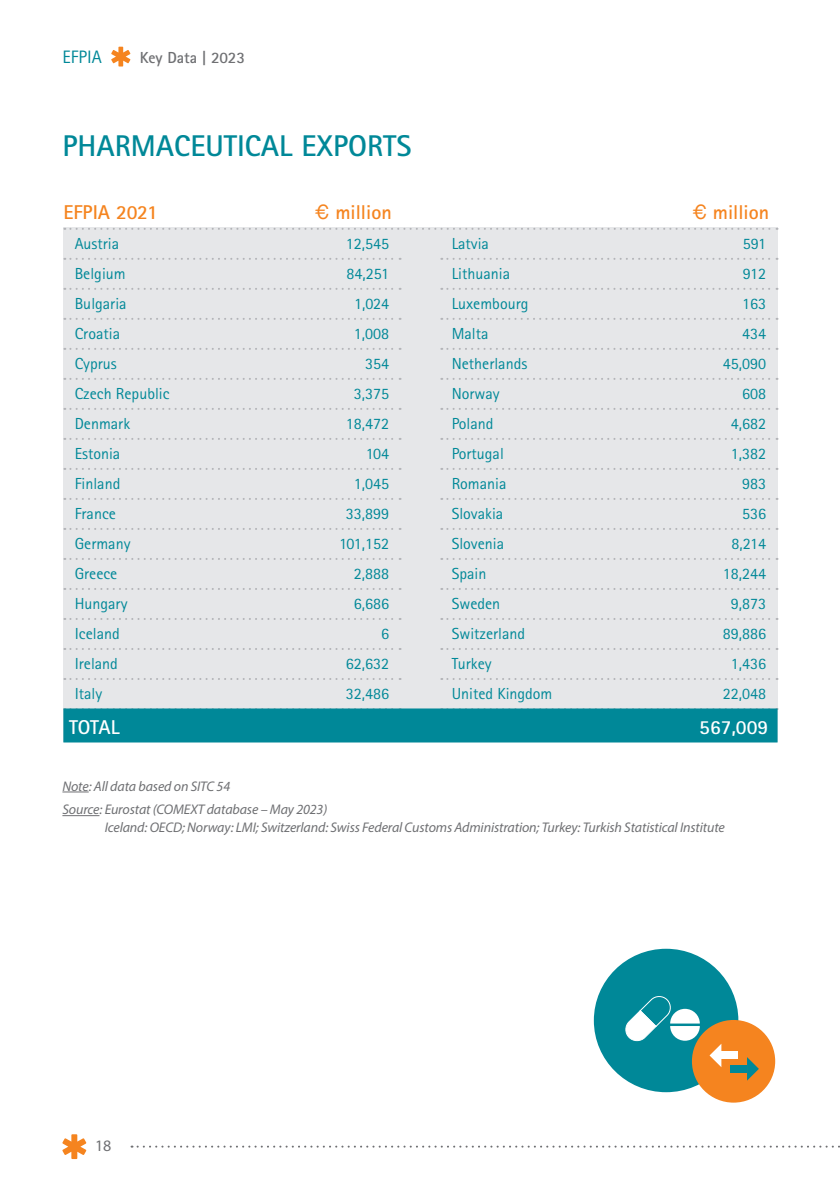
<style>
.page{position:relative;width:840px;height:1191px;background:#fff}
.page>*{position:absolute;margin:0;border:0;box-sizing:border-box;transform-origin:0 0}
.titre_chapitre{font:700 30px "Rotis Sans Serif Std";color:#008898}
.ligne_1{font:700 20px "Rotis Sans Serif Std";color:#f5841f}
.TOTAL{font:700 20px "Rotis Sans Serif Std";color:#fff}
.t1{font:18px "Rotis Sans Serif Std";color:#008898}
.colonne_gauche{font:16px "Rotis Sans Serif Std";color:#008898}
.t2{font:700 16px "Rotis Sans Serif Std";color:#6f7073}
.t3{font:16px "Myriad Pro";color:#6f7073}
.note_bas_de_page{font:italic 14px/18px "Myriad Pro";letter-spacing:-.01em;color:#6f7073}
.s1{font-family:"Helvetica";font-weight:400}
</style>
<div class="page">
<svg style="left:131px;top:1145px;width:709px;height:2px"></svg>
<svg style="left:62px;top:1134px;width:24px;height:25px"></svg>
<svg style="left:111px;top:47px;width:19px;height:19px"></svg>
<div style="left:63px;top:227px;width:714px;height:514px;background:#e6e7e9"></div>
<svg style="left:64px;top:228px;width:713px;height:2px"></svg>
<svg style="left:64px;top:258px;width:336px;height:2px"></svg>
<svg style="left:64px;top:288px;width:336px;height:2px"></svg>
<svg style="left:64px;top:318px;width:336px;height:2px"></svg>
<svg style="left:64px;top:348px;width:336px;height:2px"></svg>
<svg style="left:64px;top:378px;width:336px;height:2px"></svg>
<svg style="left:64px;top:408px;width:336px;height:2px"></svg>
<svg style="left:64px;top:438px;width:336px;height:2px"></svg>
<svg style="left:64px;top:468px;width:336px;height:2px"></svg>
<svg style="left:64px;top:498px;width:336px;height:2px"></svg>
<svg style="left:64px;top:528px;width:336px;height:2px"></svg>
<svg style="left:64px;top:558px;width:336px;height:2px"></svg>
<svg style="left:64px;top:588px;width:336px;height:2px"></svg>
<svg style="left:64px;top:618px;width:336px;height:2px"></svg>
<svg style="left:64px;top:648px;width:336px;height:2px"></svg>
<svg style="left:64px;top:678px;width:336px;height:2px"></svg>
<svg style="left:441px;top:258px;width:336px;height:2px"></svg>
<svg style="left:441px;top:288px;width:336px;height:2px"></svg>
<svg style="left:441px;top:318px;width:336px;height:2px"></svg>
<svg style="left:441px;top:348px;width:336px;height:2px"></svg>
<svg style="left:441px;top:378px;width:336px;height:2px"></svg>
<svg style="left:441px;top:408px;width:336px;height:2px"></svg>
<svg style="left:441px;top:438px;width:336px;height:2px"></svg>
<svg style="left:441px;top:468px;width:336px;height:2px"></svg>
<svg style="left:441px;top:498px;width:336px;height:2px"></svg>
<svg style="left:441px;top:528px;width:336px;height:2px"></svg>
<svg style="left:441px;top:558px;width:336px;height:2px"></svg>
<svg style="left:441px;top:588px;width:336px;height:2px"></svg>
<svg style="left:441px;top:618px;width:336px;height:2px"></svg>
<svg style="left:441px;top:648px;width:336px;height:2px"></svg>
<svg style="left:441px;top:678px;width:336px;height:2px"></svg>
<div style="left:63px;top:708px;width:714px;height:34px;background:#008898"></div>
<svg style="left:62px;top:791px;width:27px;height:1px"></svg>
<hr style="left:62px;top:815px;width:37px;height:1px;background:#6f7073">
<div style="left:593px;top:948px;width:145px;height:144px;background:#008898;border-radius:50%"></div>
<div style="left:691px;top:1020px;width:83px;height:82px;background:#f5841f;border-radius:50%"></div>
<svg style="left:625px;top:996px;width:74px;height:46px"></svg>
<div style="left:729px;top:1064px;width:17px;height:8px;background:#008898"></div>
<svg style="left:746px;top:1057px;width:12px;height:23px"></svg>
<div style="left:721px;top:1051px;width:16px;height:8px;background:#fff"></div>
<svg style="left:709px;top:1044px;width:12px;height:23px"></svg>
<p class="t1" style="left:62px;top:46px;width:41px">EFPIA</p>
<p class="t2" style="left:140px;top:47px;width:107px">Key Data | 2023</p>
<p class="titre_chapitre" style="left:62px;top:127px;width:350px">PHARMACEUTICAL EXPORTS</p>
<p class="ligne_1" style="left:63px;top:200px;width:96px">EFPIA 2021</p>
<p class="ligne_1" style="left:314px;top:200px;width:79px"><span class="s1">€</span> million</p>
<p class="ligne_1" style="left:691px;top:200px;width:79px"><span class="s1">€</span> million</p>
<p class="colonne_gauche" style="left:75px;top:234px;width:46px">Austria</p>
<p class="colonne_gauche" style="left:346px;top:234px;width:45px">12,545</p>
<p class="colonne_gauche" style="left:75px;top:264px;width:52px">Belgium</p>
<p class="colonne_gauche" style="left:346px;top:264px;width:44px">84,251</p>
<p class="colonne_gauche" style="left:75px;top:294px;width:53px">Bulgaria</p>
<p class="colonne_gauche" style="left:354px;top:294px;width:36px">1,024</p>
<p class="colonne_gauche" style="left:75px;top:324px;width:47px">Croatia</p>
<p class="colonne_gauche" style="left:354px;top:324px;width:37px">1,008</p>
<p class="colonne_gauche" style="left:75px;top:354px;width:44px">Cyprus</p>
<p class="colonne_gauche" style="left:365px;top:354px;width:25px">354</p>
<p class="colonne_gauche" style="left:75px;top:384px;width:96px">Czech Republic</p>
<p class="colonne_gauche" style="left:354px;top:384px;width:37px">3,375</p>
<p class="colonne_gauche" style="left:75px;top:414px;width:57px">Denmark</p>
<p class="colonne_gauche" style="left:346px;top:414px;width:45px">18,472</p>
<p class="colonne_gauche" style="left:75px;top:444px;width:47px">Estonia</p>
<p class="colonne_gauche" style="left:365px;top:444px;width:25px">104</p>
<p class="colonne_gauche" style="left:75px;top:474px;width:47px">Finland</p>
<p class="colonne_gauche" style="left:354px;top:474px;width:37px">1,045</p>
<p class="colonne_gauche" style="left:75px;top:504px;width:43px">France</p>
<p class="colonne_gauche" style="left:346px;top:504px;width:45px">33,899</p>
<p class="colonne_gauche" style="left:75px;top:534px;width:57px">Germany</p>
<p class="colonne_gauche" style="left:339px;top:534px;width:52px">101,152</p>
<p class="colonne_gauche" style="left:75px;top:564px;width:44px">Greece</p>
<p class="colonne_gauche" style="left:354px;top:564px;width:37px">2,888</p>
<p class="colonne_gauche" style="left:75px;top:594px;width:54px">Hungary</p>
<p class="colonne_gauche" style="left:354px;top:594px;width:37px">6,686</p>
<p class="colonne_gauche" style="left:75px;top:624px;width:47px">Iceland</p>
<p class="colonne_gauche" style="left:381px;top:624px;width:9px">6</p>
<p class="colonne_gauche" style="left:75px;top:654px;width:45px">Ireland</p>
<p class="colonne_gauche" style="left:346px;top:654px;width:45px">62,632</p>
<p class="colonne_gauche" style="left:75px;top:684px;width:29px">Italy</p>
<p class="colonne_gauche" style="left:346px;top:684px;width:45px">32,486</p>
<p class="colonne_gauche" style="left:451px;top:234px;width:39px">Latvia</p>
<p class="colonne_gauche" style="left:742px;top:234px;width:25px">591</p>
<p class="colonne_gauche" style="left:451px;top:264px;width:60px">Lithuania</p>
<p class="colonne_gauche" style="left:742px;top:264px;width:25px">912</p>
<p class="colonne_gauche" style="left:451px;top:294px;width:78px">Luxembourg</p>
<p class="colonne_gauche" style="left:741px;top:294px;width:25px">163</p>
<p class="colonne_gauche" style="left:451px;top:324px;width:38px">Malta</p>
<p class="colonne_gauche" style="left:741px;top:324px;width:25px">434</p>
<p class="colonne_gauche" style="left:451px;top:354px;width:77px">Netherlands</p>
<p class="colonne_gauche" style="left:722px;top:354px;width:45px">45,090</p>
<p class="colonne_gauche" style="left:451px;top:384px;width:49px">Norway</p>
<p class="colonne_gauche" style="left:741px;top:384px;width:25px">608</p>
<p class="colonne_gauche" style="left:451px;top:414px;width:43px">Poland</p>
<p class="colonne_gauche" style="left:730px;top:414px;width:37px">4,682</p>
<p class="colonne_gauche" style="left:451px;top:444px;width:54px">Portugal</p>
<p class="colonne_gauche" style="left:730px;top:444px;width:37px">1,382</p>
<p class="colonne_gauche" style="left:451px;top:474px;width:56px">Romania</p>
<p class="colonne_gauche" style="left:741px;top:474px;width:25px">983</p>
<p class="colonne_gauche" style="left:451px;top:504px;width:53px">Slovakia</p>
<p class="colonne_gauche" style="left:741px;top:504px;width:25px">536</p>
<p class="colonne_gauche" style="left:451px;top:534px;width:54px">Slovenia</p>
<p class="colonne_gauche" style="left:731px;top:534px;width:36px">8,214</p>
<p class="colonne_gauche" style="left:451px;top:564px;width:36px">Spain</p>
<p class="colonne_gauche" style="left:722px;top:564px;width:45px">18,244</p>
<p class="colonne_gauche" style="left:451px;top:594px;width:50px">Sweden</p>
<p class="colonne_gauche" style="left:730px;top:594px;width:37px">9,873</p>
<p class="colonne_gauche" style="left:451px;top:624px;width:75px">Switzerland</p>
<p class="colonne_gauche" style="left:722px;top:624px;width:45px">89,886</p>
<p class="colonne_gauche" style="left:451px;top:654px;width:41px">Turkey</p>
<p class="colonne_gauche" style="left:730px;top:654px;width:37px">1,436</p>
<p class="colonne_gauche" style="left:451px;top:684px;width:102px">United Kingdom</p>
<p class="colonne_gauche" style="left:722px;top:684px;width:45px">22,048</p>
<p class="TOTAL" style="left:69px;top:714px;width:52px">TOTAL</p>
<p class="TOTAL" style="left:699px;top:714px;width:70px">567,009</p>
<p class="note_bas_de_page" style="left:62px;top:776px;width:169px">Note: All data based on SITC 54</p>
<p class="note_bas_de_page" style="left:105px;top:800px;width:621px;text-indent:-42px">Source: Eurostat (COMEXT database – May 2023)<br>Iceland: OECD; Norway: LMI; Switzerland: Swiss Federal Customs Administration; Turkey: Turkish Statistical Institute</p>
<p class="t3" style="left:95px;top:1136px;width:18px">18</p>
</div>
